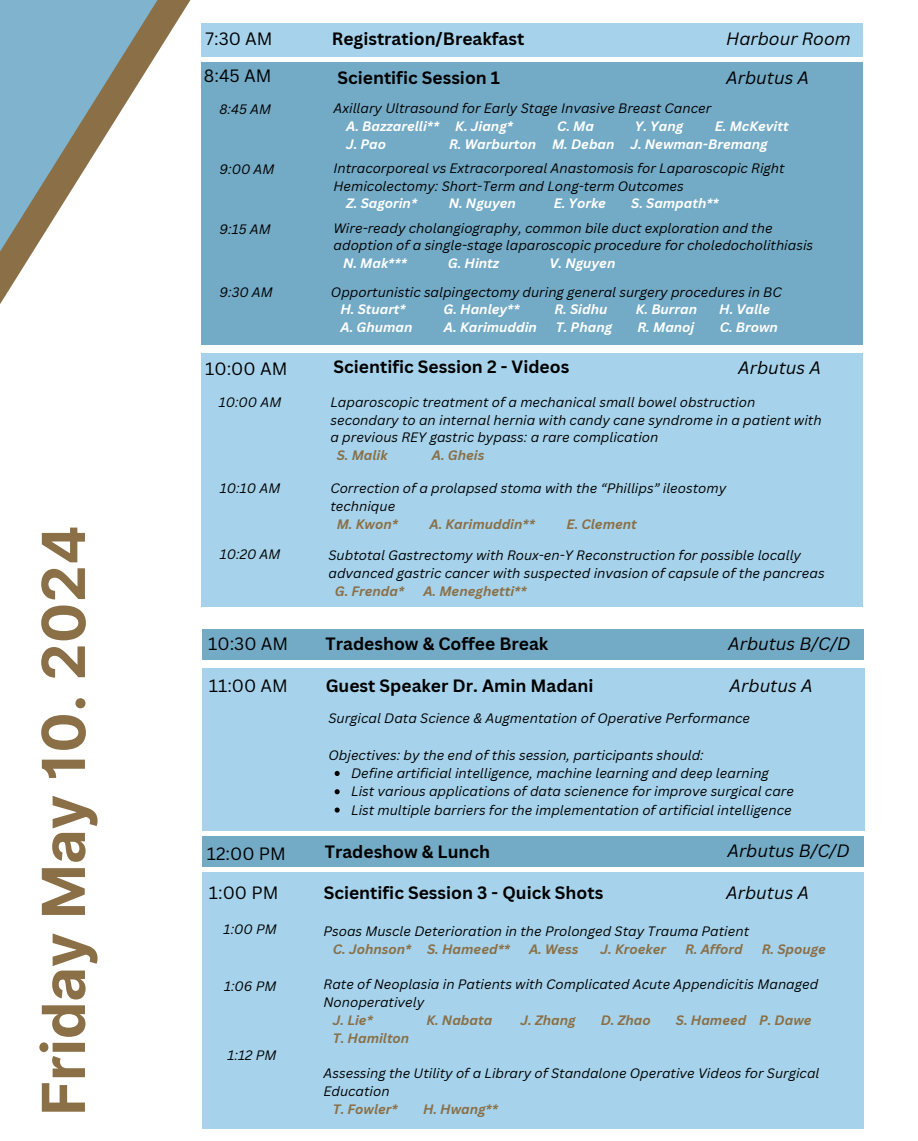
<style>
.page{position:relative;width:918px;height:1141px;background:#fff}
.page>*{position:absolute;margin:0;border:0;box-sizing:border-box;transform-origin:0 0}
.t1{font:700 59.32px "Inter";color:#8a6f47}
.t2{font:700 17.32px "Canva Sans";color:#000}
.t3{font:italic 17.32px "Canva Sans";color:#000}
.t4{font:17.32px "Canva Sans";color:#000}
.t5{font:italic 13.3px/17.7px "Canva Sans";color:#000}
.t6{font:italic 700 13.3px "Canva Sans";color:#fff}
.t7{font:italic 700 13.3px "Canva Sans";color:#8a6f47}
</style>
<div class="page">
<svg style="left:0;top:0;width:202px;height:283px"></svg>
<div style="left:201px;top:23px;width:661px;height:34px;background:#a6d3eb"></div>
<div style="left:201px;top:353px;width:661px;height:253px;background:#a6d3eb"></div>
<div style="left:202px;top:629px;width:661px;height:30px;background:#73aac6"></div>
<div style="left:202px;top:668px;width:662px;height:162px;background:#a6d3eb"></div>
<svg style="left:334px;top:771px;width:5px;height:5px"></svg>
<svg style="left:334px;top:789px;width:5px;height:5px"></svg>
<svg style="left:334px;top:807px;width:5px;height:5px"></svg>
<div style="left:202px;top:836px;width:661px;height:30px;background:#73aac6"></div>
<div style="left:202px;top:62px;width:660px;height:282px;background:#73aac6"></div>
<div style="left:202px;top:872px;width:661px;height:256px;background:#a6d3eb"></div>
<h3 class="t1" style="left:28px;top:1115px;width:592px;rotate:-90deg">Friday May 10. 2024</h3>
<p class="t4" style="left:205px;top:27px;width:69px">7:30 AM</p>
<p class="t2" style="left:332px;top:27px;width:194px">Registration/Breakfast</p>
<h2 class="t3" style="left:726px;top:27px;width:126px">Harbour Room</h2>
<h4 class="t4" style="left:204px;top:63px;width:69px">8:45 AM</h4>
<h3 class="t2" style="left:337px;top:65px;width:164px">Scientific Session 1</h3>
<p class="t3" style="left:726px;top:65px;width:84px">Arbutus A</p>
<p class="t5" style="left:333px;top:99px;width:379px">Axillary Ultrasound for Early Stage Invasive Breast Cancer</p>
<p class="t6" style="left:346px;top:117px;width:168px">A. Bazzarelli** K. Jiang*</p>
<p class="t6" style="left:557px;top:117px;width:38px">C. Ma</p>
<p class="t6" style="left:635px;top:117px;width:50px">Y. Yang</p>
<p class="t6" style="left:714px;top:117px;width:75px">E. McKevitt</p>
<p class="t6" style="left:346px;top:134px;width:42px">J. Pao</p>
<p class="t6" style="left:449px;top:134px;width:320px">R. Warburton M. Deban J. Newman-Bremang</p>
<h2 class="t5" style="left:219px;top:99px;width:53px">8:45 AM</h2>
<h3 class="t5" style="left:219px;top:160px;width:56px">9:00 AM</h3>
<p class="t5" style="left:219px;top:219px;width:53px">9:15 AM</p>
<h4 class="t5" style="left:219px;top:283px;width:55px">9:30 AM</h4>
<p class="t5" style="left:333px;top:159px;width:452px">Intracorporeal vs Extracorporeal Anastomosis for Laparoscopic Right<br>Hemicolectomy: Short-Term and Long-term Outcomes</p>
<p class="t6" style="left:346px;top:194px;width:73px">Z. Sagorin*</p>
<p class="t6" style="left:448px;top:194px;width:69px">N. Nguyen</p>
<p class="t6" style="left:553px;top:194px;width:54px">E. Yorke</p>
<p class="t6" style="left:631px;top:194px;width:89px">S. Sampath**</p>
<p class="t5" style="left:333px;top:219px;width:481px">Wire-ready cholangiography, common bile duct exploration and the adoption of a single-stage laparoscopic procedure for choledocholithiasis</p>
<p class="t6" style="left:343px;top:254px;width:65px">N. Mak***</p>
<p class="t6" style="left:448px;top:254px;width:53px">G. Hintz</p>
<p class="t6" style="left:549px;top:254px;width:67px">V. Nguyen</p>
<h2 class="t5" style="left:331px;top:282px;width:452px">Opportunistic salpingectomy during general surgery procedures in BC</h2>
<h3 class="t6" style="left:340px;top:300px;width:67px">H. Stuart*</h3>
<h3 class="t6" style="left:443px;top:300px;width:78px">G. Hanley**</h3>
<h3 class="t6" style="left:554px;top:300px;width:54px">R. Sidhu</h3>
<h3 class="t6" style="left:635px;top:300px;width:63px">K. Burran</h3>
<h3 class="t6" style="left:719px;top:300px;width:52px">H. Valle</h3>
<h4 class="t6" style="left:340px;top:318px;width:74px">A. Ghuman</h4>
<h4 class="t6" style="left:444px;top:318px;width:94px">A. Karimuddin</h4>
<h4 class="t6" style="left:556px;top:318px;width:58px">T. Phang</h4>
<h4 class="t6" style="left:637px;top:318px;width:59px">R. Manoj</h4>
<h4 class="t6" style="left:719px;top:318px;width:60px">C. Brown</h4>
<h2 class="t4" style="left:205px;top:356px;width:84px">10:00 AM</h2>
<h4 class="t2" style="left:333px;top:354px;width:237px">Scientific Session 2 - Videos</h4>
<h5 class="t3" style="left:738px;top:355px;width:84px">Arbutus A</h5>
<h5 class="t5" style="left:330px;top:393px;width:493px">Laparoscopic treatment of a mechanical small bowel obstruction secondary to an internal hernia with candy cane syndrome in a patient with a previous REY gastric bypass: a rare complication</h5>
<h5 class="t7" style="left:337px;top:446px;width:52px">S. Malik</h5>
<h5 class="t7" style="left:431px;top:446px;width:54px">A. Gheis</h5>
<h5 class="t5" style="left:330px;top:479px;width:397px">Correction of a prolapsed stoma with the “Phillips” ileostomy technique</h5>
<h3 class="t7" style="left:337px;top:514px;width:63px">M. Kwon*</h3>
<h3 class="t7" style="left:429px;top:514px;width:107px">A. Karimuddin**</h3>
<h3 class="t7" style="left:566px;top:514px;width:72px">E. Clement</h3>
<h4 class="t5" style="left:328px;top:546px;width:497px">Subtotal Gastrectomy with Roux-en-Y Reconstruction for possible locally advanced gastric cancer with suspected invasion of capsule of the pancreas</h4>
<p class="t7" style="left:335px;top:582px;width:71px">G. Frenda*</p>
<p class="t7" style="left:423px;top:582px;width:105px">A. Meneghetti**</p>
<p class="t4" style="left:208px;top:632px;width:81px">10:30 AM</p>
<p class="t2" style="left:325px;top:632px;width:224px">Tradeshow &amp; Coffee Break</p>
<p class="t3" style="left:728px;top:632px;width:124px">Arbutus B/C/D</p>
<p class="t4" style="left:209px;top:673px;width:81px">11:00 AM</p>
<p class="t2" style="left:325px;top:673px;width:269px">Guest Speaker Dr. Amin Madani</p>
<p class="t3" style="left:729px;top:673px;width:84px">Arbutus A</p>
<p class="t5" style="left:328px;top:709px;width:423px">Surgical Data Science &amp; Augmentation of Operative Performance</p>
<p class="t5" style="left:328px;top:745px;width:377px">Objectives: by the end of this session, participants should:</p>
<p class="t5" style="left:351px;top:764px;width:419px">Define artificial intelligence, machine learning and deep learning</p>
<h1 class="t5" style="left:351px;top:782px;width:444px">List various applications of data scienence for improve surgical care</h1>
<h2 class="t5" style="left:351px;top:800px;width:442px">List multiple barriers for the implementation of artificial intelligence</h2>
<h5 class="t4" style="left:207px;top:841px;width:81px">12:00 PM</h5>
<h5 class="t2" style="left:325px;top:839px;width:167px">Tradeshow &amp; Lunch</h5>
<h5 class="t3" style="left:727px;top:838px;width:124px">Arbutus B/C/D</h5>
<p class="t5" style="left:219px;top:393px;width:64px">10:00 AM</p>
<p class="t5" style="left:220px;top:479px;width:62px">10:10 AM</p>
<h2 class="t5" style="left:220px;top:545px;width:62px">10:20 AM</h2>
<h4 class="t4" style="left:209px;top:880px;width:71px">1:00 PM</h4>
<h3 class="t2" style="left:324px;top:880px;width:281px">Scientific Session 3 - Quick Shots</h3>
<h2 class="t3" style="left:726px;top:880px;width:84px">Arbutus A</h2>
<h5 class="t5" style="left:323px;top:922px;width:427px">Psoas Muscle Deterioration in the Prolonged Stay Trauma Patient</h5>
<h3 class="t7" style="left:333px;top:939px;width:179px">C. Johnson* S. Hameed**</h3>
<h3 class="t7" style="left:529px;top:939px;width:51px">A. Wess</h3>
<h3 class="t7" style="left:600px;top:939px;width:67px">J. Kroeker</h3>
<h3 class="t7" style="left:685px;top:939px;width:59px">R. Afford</h3>
<h3 class="t7" style="left:761px;top:939px;width:66px">R. Spouge</h3>
<h5 class="t5" style="left:323px;top:975px;width:496px">Rate of Neoplasia in Patients with Complicated Acute Appendicitis Managed<br>Nonoperatively</h5>
<h5 class="t7" style="left:333px;top:1010px;width:41px">J. Lie*</h5>
<h5 class="t7" style="left:426px;top:1010px;width:67px">K. Nabata</h5>
<h5 class="t7" style="left:520px;top:1010px;width:56px">J. Zhang</h5>
<h5 class="t7" style="left:600px;top:1010px;width:51px">D. Zhao</h5>
<h5 class="t7" style="left:676px;top:1010px;width:137px">S. Hameed P. Dawe</h5>
<h4 class="t7" style="left:333px;top:1028px;width:78px">T. Hamilton</h4>
<p class="t5" style="left:323px;top:1064px;width:497px">Assessing the Utility of a Library of Standalone Operative Videos for Surgical<br>Education</p>
<p class="t7" style="left:333px;top:1099px;width:66px">T. Fowler*</p>
<p class="t7" style="left:423px;top:1099px;width:77px">H. Hwang**</p>
<p class="t5" style="left:223px;top:919px;width:55px">1:00 PM</p>
<p class="t5" style="left:224px;top:976px;width:54px">1:06 PM</p>
<p class="t5" style="left:227px;top:1045px;width:50px">1:12 PM</p>
</div>
